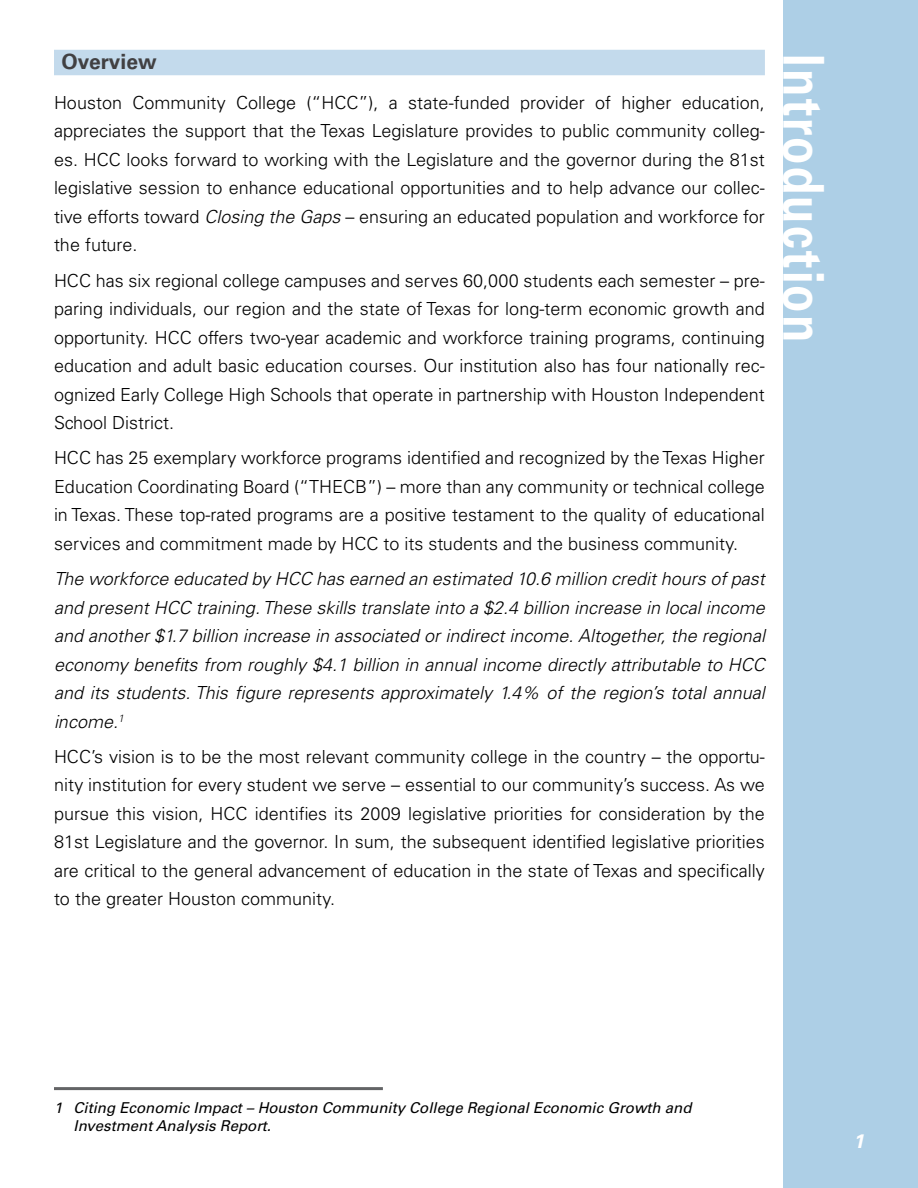
<style>
.page{position:relative;width:918px;height:1188px;background:#fff}
.page>*{position:absolute;margin:0;border:0;box-sizing:border-box;transform-origin:0 0}
.t1{font:700 56.25px "Univers LT Std";letter-spacing:.05em;color:#fff;scale:.8 1}
.t2{font:700 21px "Univers LT Std";color:#414042}
.t3{font:italic 700 19.5px "Univers LT Std";color:#fff}
.t4{font:300 18px/28.5px "Univers LT Std";color:#000;text-align:justify}
.t5{font:italic 300 18px/28.5px "Univers LT Std";color:#000;text-align:justify}
.t6{font:italic 15px/18px "Univers LT Std";color:#000}
.s1{font-style:italic}
</style>
<div class="page">
<div style="left:784px;top:0;width:134px;height:1188px;background:#adcfe6"></div>
<div style="left:54px;top:50px;width:711px;height:25px;background:#c3daec"></div>
<hr style="left:54px;top:1087px;width:329px;height:3px;background:#636466">
<p class="t2" style="left:62px;top:50px;width:97px">Overview</p>
<h1 class="t1" style="left:836px;top:54px;width:362px;rotate:90deg">Introduction</h1>
<p class="t4" style="left:54px;top:88px;width:712px">Houston Community College (“HCC”), a state-funded provider of higher education, appreciates the support that the Texas Legislature provides to public community colleg&shy;es. HCC looks forward to working with the Legislature and the governor during the 81st legislative session to enhance educational opportunities and to help advance our collec&shy;tive efforts toward <span class="s1">Closing the Gaps</span> – ensuring an educated population and workforce for the future.</p>
<p class="t4" style="left:54px;top:266px;width:712px">HCC has six regional college campuses and serves 60,000 students each semester – pre&shy;paring individuals, our region and the state of Texas for long-term economic growth and opportunity. HCC offers two-year academic and workforce training programs, continuing education and adult basic education courses. Our institution also has four nationally rec&shy;ognized Early College High Schools that operate in partnership with Houston Independent School District.</p>
<p class="t4" style="left:54px;top:444px;width:712px">HCC has 25 exemplary workforce programs identified and recognized by the Texas Higher Education Coordinating Board (“THECB”) – more than any community or technical college in Texas. These top-rated programs are a positive testament to the quality of educational services and commitment made by HCC to its students and the business community.</p>
<p class="t5" style="left:54px;top:565px;width:712px">The workforce educated by HCC has earned an estimated 10.6 million credit hours of past and present HCC training. These skills translate into a $2.4 billion increase in local income and another $1.7 billion increase in associated or indirect income. Altogether, the regional economy benefits from roughly $4.1 billion in annual income directly attributable to HCC and its students. This figure represents approximately 1.4% of the region’s total annual income.<sup>1</sup></p>
<p class="t4" style="left:54px;top:742px;width:712px">HCC’s vision is to be the most relevant community college in the country – the opportu&shy;nity institution for every student we serve – essential to our community’s success. As we pursue this vision, HCC identifies its 2009 legislative priorities for consideration by the 81st Legislature and the governor. In sum, the subsequent identified legislative priorities are critical to the general advancement of education in the state of Texas and specifically to the greater Houston community.</p>
<p class="t6" style="left:74px;top:1099px;width:620px;text-indent:-20px">1 Citing Economic Impact – Houston Community College Regional Economic Growth and<br>Investment Analysis Report.</p>
<p class="t3" style="left:853px;top:1130px;width:12px">1</p>
</div>
